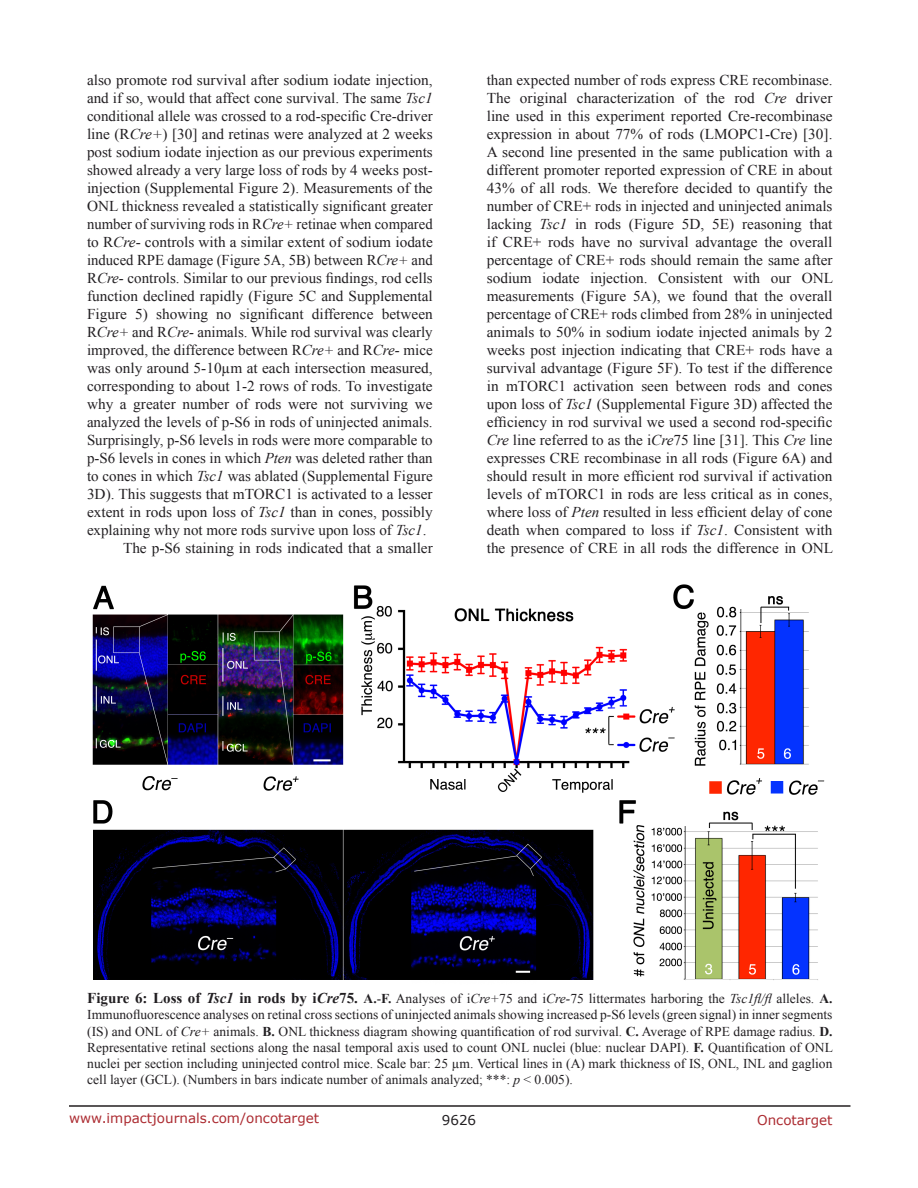
<style>
.page{position:relative;width:918px;height:1188px;background:#fff}
.page>*{position:absolute;margin:0;border:0;box-sizing:border-box;transform-origin:0 0}
.BodyText{font:15px/18px "Times New Roman";color:#221f22;text-align:justify}
.FigureText{font:13.5px/16.2px "Times New Roman";color:#221f22;text-align:justify}
.t1{font:13.5px "Verdana";color:#ac2b31}
.t2{font:13.5px "Verdana";color:#221f22}
.s1{font-style:italic}
.s2{font-weight:700;font-size:15px}
.s3{font-weight:700;font-style:italic;font-size:15px}
.s4{font-weight:700}
</style>
<div class="page">
<hr style="left:69px;top:1105px;width:781px;height:2px;background:#231f20">
<img style="left:92px;top:584px;width:733px;height:396px">
<p class="BodyText" style="left:87px;top:71px;width:347px">also promote rod survival after sodium iodate injection, and if so, would that affect cone survival. The same <span class="s1">Tsc1 </span>conditional allele was crossed to a rod-specific Cre-driver line (R<span class="s1">Cre+</span>) [30] and retinas were analyzed at 2 weeks post sodium iodate injection as our previous experiments showed already a very large loss of rods by 4 weeks post&shy;injection (Supplemental Figure 2). Measurements of the ONL thickness revealed a statistically significant greater number of surviving rods in R<span class="s1">Cre+</span> retinae when compared to R<span class="s1">Cre</span>- controls with a similar extent of sodium iodate induced RPE damage (Figure 5A, 5B) between R<span class="s1">Cre+</span> and R<span class="s1">Cre-</span> controls. Similar to our previous findings, rod cells function declined rapidly (Figure 5C and Supplemental Figure 5) showing no significant difference between R<span class="s1">Cre+</span> and R<span class="s1">Cre-</span> animals. While rod survival was clearly improved, the difference between R<span class="s1">Cre+</span> and R<span class="s1">Cre-</span> mice was only around 5-10µm at each intersection measured, corresponding to about 1-2 rows of rods. To investigate why a greater number of rods were not surviving we analyzed the levels of p-S6 in rods of uninjected animals.<br>Surprisingly, p-S6 levels in rods were more comparable to p-S6 levels in cones in which <span class="s1">Pten</span> was deleted rather than to cones in which <span class="s1">Tsc1</span> was ablated (Supplemental Figure 3D). This suggests that mTORC1 is activated to a lesser extent in rods upon loss of <span class="s1">Tsc1</span> than in cones, possibly explaining why not more rods survive upon loss of <span class="s1">Tsc1</span>.</p>
<p class="BodyText" style="left:123px;top:539px;width:311px">The p-S6 staining in rods indicated that a smaller</p>
<p class="BodyText" style="left:487px;top:71px;width:348px">than expected number of rods express CRE recombinase.<br>The original characterization of the rod <span class="s1">Cre</span> driver line used in this experiment reported Cre-recombinase expression in about 77% of rods (LMOPC1-Cre) [30].<br>A second line presented in the same publication with a different promoter reported expression of CRE in about 43% of all rods. We therefore decided to quantify the number of CRE+ rods in injected and uninjected animals lacking <span class="s1">Tsc1</span> in rods (Figure 5D, 5E) reasoning that if CRE+ rods have no survival advantage the overall percentage of CRE+ rods should remain the same after sodium iodate injection. Consistent with our ONL measurements (Figure 5A), we found that the overall percentage of CRE+ rods climbed from 28% in uninjected animals to 50% in sodium iodate injected animals by 2 weeks post injection indicating that CRE+ rods have a survival advantage (Figure 5F). To test if the difference in mTORC1 activation seen between rods and cones upon loss of <span class="s1">Tsc1</span> (Supplemental Figure 3D) affected the efficiency in rod survival we used a second rod-specific <span class="s1">Cre</span> line referred to as the i<span class="s1">Cre</span>75 line [31]. This <span class="s1">Cre</span> line expresses CRE recombinase in all rods (Figure 6A) and should result in more efficient rod survival if activation levels of mTORC1 in rods are less critical as in cones, where loss of <span class="s1">Pten</span> resulted in less efficient delay of cone death when compared to loss if <span class="s1">Tsc1</span>. Consistent with the presence of CRE in all rods the difference in ONL</p>
<p class="FigureText" style="left:87px;top:990px;width:747px"><span class="s2">Figure 6: Loss of</span> <span class="s3">Tsc1</span> <span class="s2">in rods by i</span><span class="s3">Cre</span><span class="s2">75.</span> <span class="s4">A.</span>-<span class="s4">F.</span> Analyses of i<span class="s1">Cre+</span>75 and i<span class="s1">Cre-</span>75 littermates harboring the <span class="s1">Tsc1fl/fl</span> alleles. <span class="s4">A.<br></span>Immunofluorescence analyses on retinal cross sections of uninjected animals showing increased p-S6 levels (green signal) in inner segments (IS) and ONL of <span class="s1">Cre+</span> animals. <span class="s4">B.</span> ONL thickness diagram showing quantification of rod survival. <span class="s4">C.</span> Average of RPE damage radius. <span class="s4">D.<br></span>Representative retinal sections along the nasal temporal axis used to count ONL nuclei (blue: nuclear DAPI). <span class="s4">F.</span> Quantification of ONL nuclei per section including uninjected control mice. Scale bar: 25 µm. Vertical lines in (A) mark thickness of IS, ONL, INL and gaglion cell layer (GCL). (Numbers in bars indicate number of animals analyzed; ***: <span class="s1">p</span> &lt; 0.005).</p>
<p class="t1" style="left:69px;top:1109px;width:252px">www.impactjournals.com/oncotarget</p>
<p class="t2" style="left:442px;top:1111px;width:36px">9626</p>
<p class="t1" style="left:757px;top:1111px;width:77px">Oncotarget</p>
</div>
